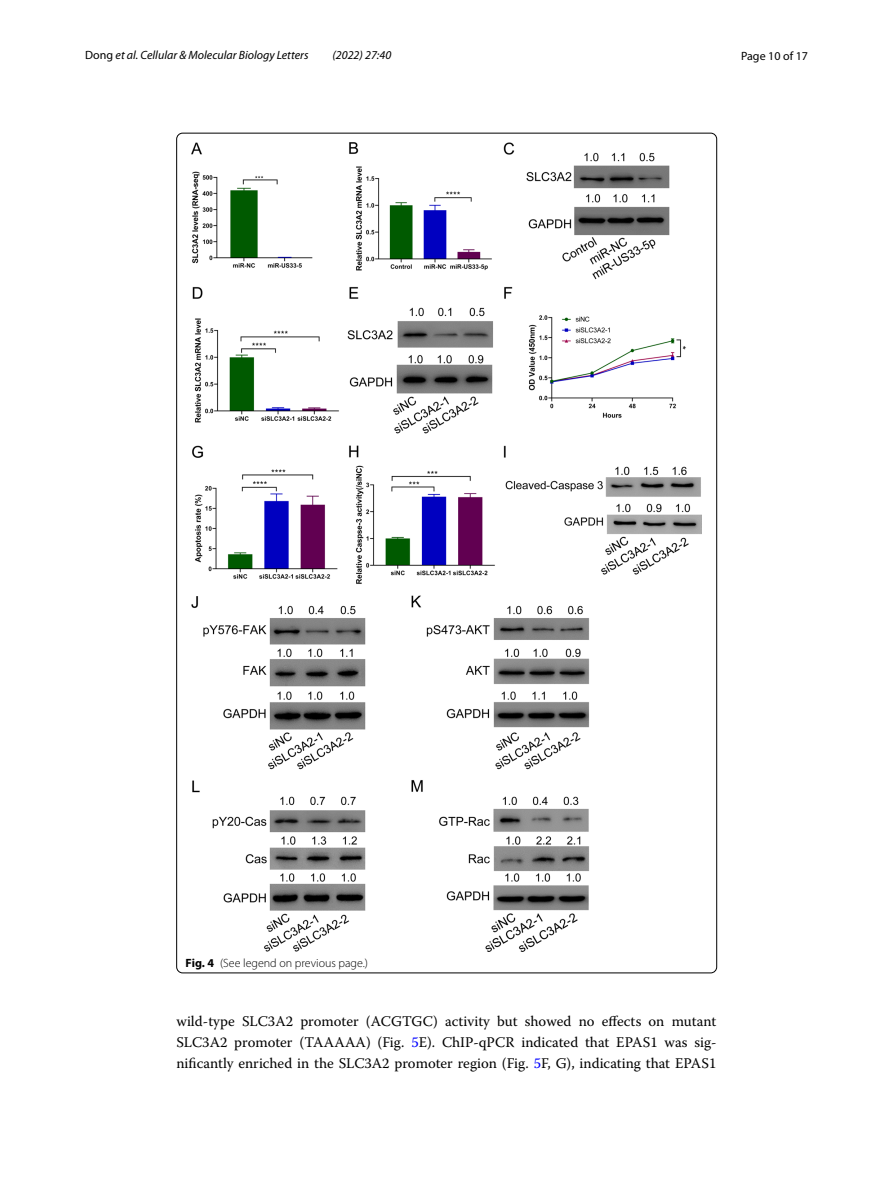
<style>
.page{position:relative;width:893px;height:1187px;background:#fff}
.page>*{position:absolute;margin:0;border:0;box-sizing:border-box;transform-origin:0 0}
.t1{font:14.7px/21.3px "Warnock Pro";color:#000;text-align:justify}
.t2{font:italic 12px "Myriad Pro";color:#000}
.t3{font:300 12px "Myriad Pro";color:#000}
.t4{font:12px "Myriad Pro";color:#000}
.s1{font-style:normal}
.s2{font-weight:700}
.s3{color:#00f}
</style>
<div class="page">
<img style="left:191px;top:142px;width:511px;height:809px">
<p class="t2" style="left:85px;top:48px;width:225px"><span class="s1">Dong</span> et al. Cellular &amp; Molecular Biology Letters</p>
<p class="t2" style="left:332px;top:48px;width:60px">(2022) 27:40</p>
<p class="t4" style="left:741px;top:48px;width:68px">Page 10 of 17</p>
<p class="t3" style="left:186px;top:956px;width:184px"><span class="s2">Fig. 4</span> (See legend on previous page.)</p>
<p class="t1" style="left:176px;top:1009px;width:542px">wild-type SLC3A2 promoter (ACGTGC) activity but showed no effects on mutant SLC3A2 promoter (TAAAAA) (Fig. <span class="s3">5</span>E). ChIP-qPCR indicated that EPAS1 was sig&shy;nificantly enriched in the SLC3A2 promoter region (Fig. <span class="s3">5</span>F, G), indicating that EPAS1</p>
</div>
